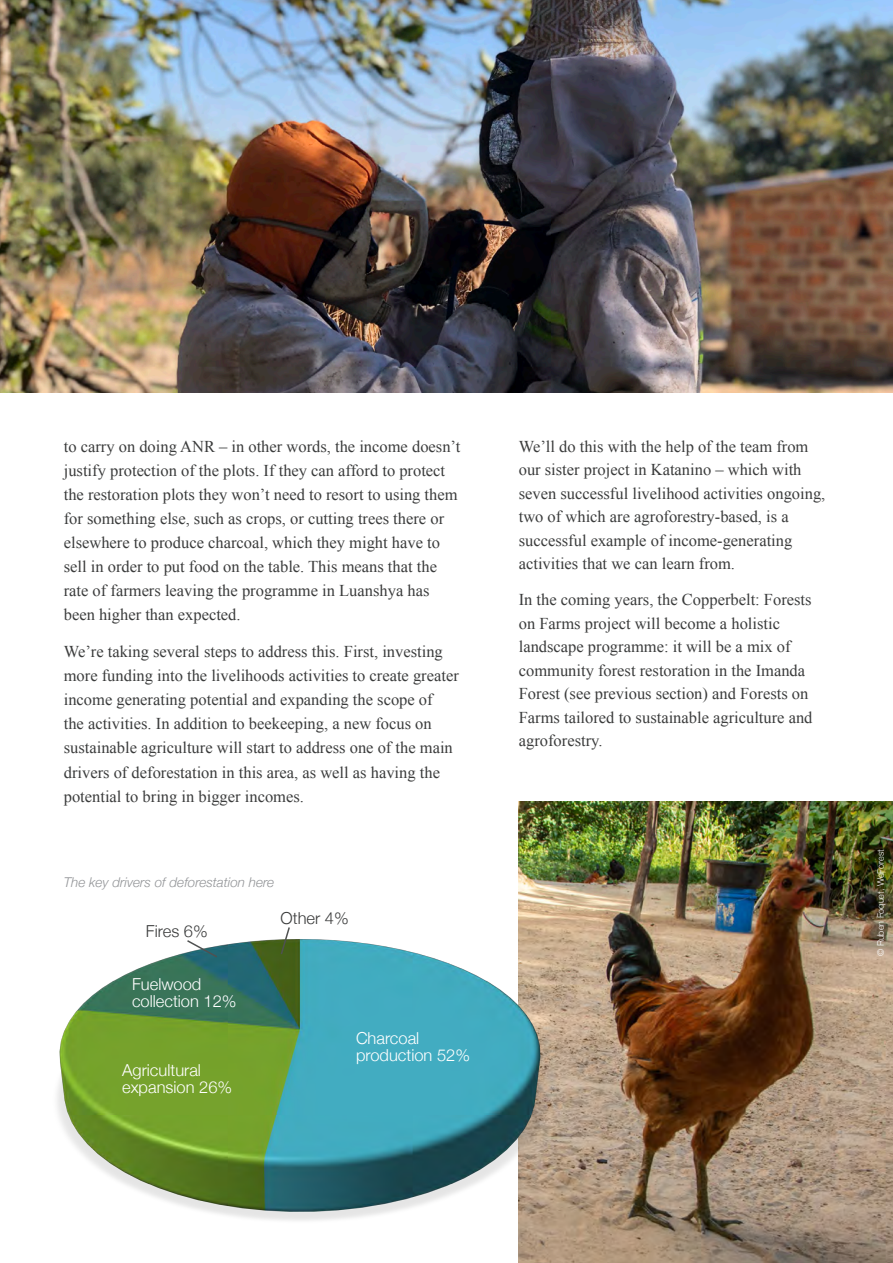
<style>
.page{position:relative;width:893px;height:1263px;background:#fff}
.page>*{position:absolute;margin:0;border:0;box-sizing:border-box;transform-origin:0 0}
.body_black{font:16.5px/24.2px "Times New Roman";color:#3b3c3c}
.small_print{font:300 16.5px/17.2px "Helvetica Neue";color:#fff}
.small_print-2{font:300 16.5px "Helvetica Neue";color:#3b3c3c}
.small_print-3{font:italic 300 13.5px "Helvetica Neue";color:#939598}
.photo_credit{font:300 9px "Helvetica Neue";color:#fff}
</style>
<div class="page">
<img style="left:519px;top:801px;width:374px;height:462px">
<img style="left:0;top:0;width:893px;height:392px">
<img style="left:57px;top:930px;width:499px;height:304px">
<svg style="left:185px;top:939px;width:34px;height:20px"></svg>
<svg style="left:279px;top:927px;width:12px;height:29px"></svg>
<p class="body_black" style="left:64px;top:434px;width:398px">to carry on doing ANR – in other words, the income doesn’t justify protection of the plots. If they can afford to protect the restoration plots they won’t need to resort to using them for something else, such as crops, or cutting trees there or elsewhere to produce charcoal, which they might have to sell in order to put food on the table. This means that the rate of farmers leaving the programme in Luanshya has been higher than expected.</p>
<p class="body_black" style="left:64px;top:639px;width:397px">We’re taking several steps to address this. First, investing more funding into the livelihoods activities to create greater income generating potential and expanding the scope of<br>the activities. In addition to beekeeping, a new focus on sustainable agriculture will start to address one of the main drivers of deforestation in this area, as well as having the potential to bring in bigger incomes.</p>
<p class="small_print-3" style="left:64px;top:871px;width:212px">The key drivers of deforestation here</p>
<p class="small_print-2" style="left:146px;top:917px;width:63px">Fires 6%</p>
<p class="small_print" style="left:132px;top:974px;width:106px">Fuelwood collection 12%</p>
<p class="small_print" style="left:122px;top:1060px;width:112px">Agricultural expansion 26%</p>
<p class="small_print-2" style="left:281px;top:904px;width:70px">Other 4%</p>
<p class="small_print" style="left:356px;top:1028px;width:116px">Charcoal production 52%</p>
<p class="body_black" style="left:519px;top:434px;width:308px;line-height:23.5px">We’ll do this with the help of the team from our sister project in Katanino – which with seven successful livelihood activities ongoing, two of which are agroforestry-based, is a successful example of income-generating activities that we can learn from.</p>
<p class="body_black" style="left:519px;top:588px;width:295px;line-height:23.5px">In the coming years, the Copperbelt: Forests on Farms project will become a holistic landscape programme: it will be a mix of community forest restoration in the Imanda Forest (see previous section) and Forests on Farms tailored to sustainable agriculture and agroforestry.</p>
<p class="photo_credit" style="left:873px;top:956px;width:108px;rotate:-90deg">© Ruben Foquet, WeForest</p>
</div>
